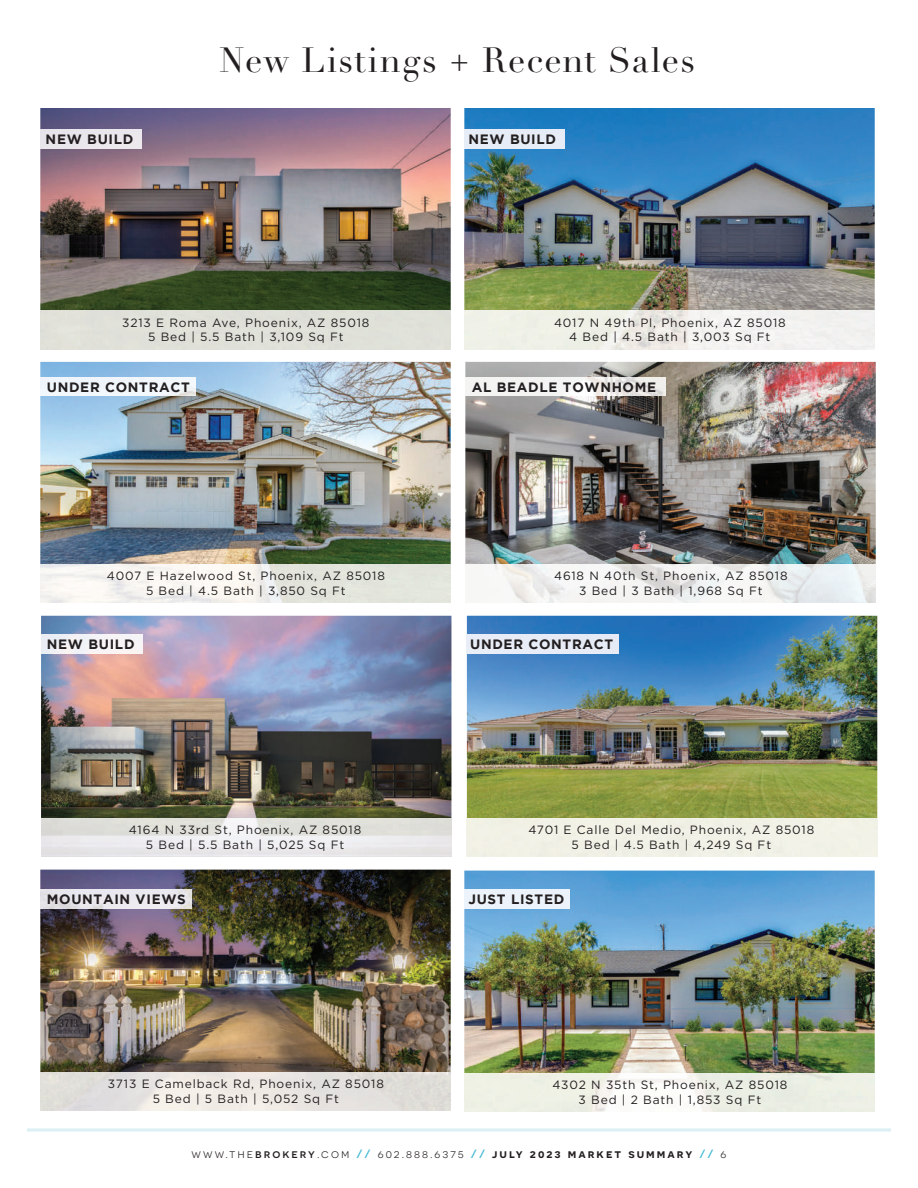
<style>
.page{position:relative;width:918px;height:1188px;background:#fff}
.page>*{position:absolute;margin:0;border:0;box-sizing:border-box;transform-origin:0 0}
.t1{font:34.5px "Didot LT Pro";letter-spacing:.035em;color:#231f20}
.t2{font:700 13.5px "Gotham";letter-spacing:.05em;color:#231f20}
.t3{font:12px/14.4px "Gotham";letter-spacing:.07em;color:#231f20;text-align:center}
.t4{font:12px "Novecentosanswide";letter-spacing:.17em;color:#231f20}
.s1{font-weight:500}
.s2{font-weight:500;color:#48bad5}
.s3{font-weight:600}
</style>
<div class="page">
<img style="left:465px;top:362px;width:411px;height:203px">
<svg style="left:494px;top:565px;width:382px;height:38px"></svg>
<img style="left:40px;top:108px;width:411px;height:203px">
<img style="left:464px;top:108px;width:411px;height:203px">
<img style="left:40px;top:870px;width:411px;height:202px">
<img style="left:40px;top:362px;width:411px;height:203px">
<img style="left:464px;top:871px;width:411px;height:202px">
<hr style="left:27px;top:1128px;width:864px;height:3px;background:#dbeff5">
<img style="left:41px;top:616px;width:410px;height:203px">
<img style="left:467px;top:616px;width:410px;height:203px">
<div style="left:466px;top:819px;width:412px;height:38px;background:#f2f2e6"></div>
<div style="left:40px;top:377px;width:155px;height:19px;background:#f2f7fb"></div>
<img style="left:40px;top:890px;width:152px;height:19px">
<img style="left:465px;top:377px;width:200px;height:19px">
<div style="left:464px;top:890px;width:105px;height:19px;background:#ecf3fa"></div>
<img style="left:41px;top:634px;width:102px;height:19px">
<div style="left:40px;top:130px;width:102px;height:18px;background:#e9e7ec"></div>
<div style="left:464px;top:130px;width:100px;height:18px;background:#e7edf7"></div>
<div style="left:467px;top:634px;width:152px;height:19px;background:#e7ecf6"></div>
<h1 class="t1" style="left:220px;top:39px;width:477px">New Listings + Recent Sales</h1>
<p class="t2" style="left:46px;top:132px;width:89px">NEW BUILD</p>
<p class="t2" style="left:468px;top:132px;width:89px">NEW BUILD</p>
<p class="t3" style="left:122px;top:315px;width:249px">3213 E Roma Ave, Phoenix, AZ 85018<br>5 Bed | 5.5 Bath | 3,109 Sq Ft</p>
<p class="t3" style="left:554px;top:315px;width:233px">4017 N 49th Pl, Phoenix, AZ 85018<br>4 Bed | 4.5 Bath | 3,003 Sq Ft</p>
<p class="t2" style="left:47px;top:379px;width:145px">UNDER CONTRACT</p>
<p class="t2" style="left:472px;top:379px;width:186px">AL BEADLE TOWNHOME</p>
<p class="t3" style="left:107px;top:569px;width:280px">4007 E Hazelwood St, Phoenix, AZ 85018<br>5 Bed | 4.5 Bath | 3,850 Sq Ft</p>
<p class="t3" style="left:554px;top:569px;width:235px">4618 N 40th St, Phoenix, AZ 85018<br>3 Bed | 3 Bath | 1,968 Sq Ft</p>
<p class="t2" style="left:47px;top:637px;width:89px">NEW BUILD</p>
<p class="t2" style="left:470px;top:637px;width:145px">UNDER CONTRACT</p>
<p class="t3" style="left:129px;top:823px;width:234px">4164 N 33rd St, Phoenix, AZ 85018<br>5 Bed | 5.5 Bath | 5,025 Sq Ft</p>
<p class="t3" style="left:528px;top:823px;width:287px">4701 E Calle Del Medio, Phoenix, AZ 85018<br>5 Bed | 4.5 Bath | 4,249 Sq Ft</p>
<p class="t2" style="left:47px;top:892px;width:140px">MOUNTAIN VIEWS</p>
<p class="t3" style="left:108px;top:1076px;width:278px">3713 E Camelback Rd, Phoenix, AZ 85018<br>5 Bed | 5 Bath | 5,052 Sq Ft</p>
<p class="t2" style="left:468px;top:892px;width:97px">JUST LISTED</p>
<p class="t3" style="left:552px;top:1077px;width:237px">4302 N 35th St, Phoenix, AZ 85018<br>3 Bed | 2 Bath | 1,853 Sq Ft</p>
<p class="t4" style="left:191px;top:1147px;width:537px">www.the<span class="s1">brokery</span>.com <span class="s2">//</span> 602.888.6375 <span class="s2">//</span> <span class="s3">july 2023 market summary</span> <span class="s2">//</span> 6</p>
</div>
